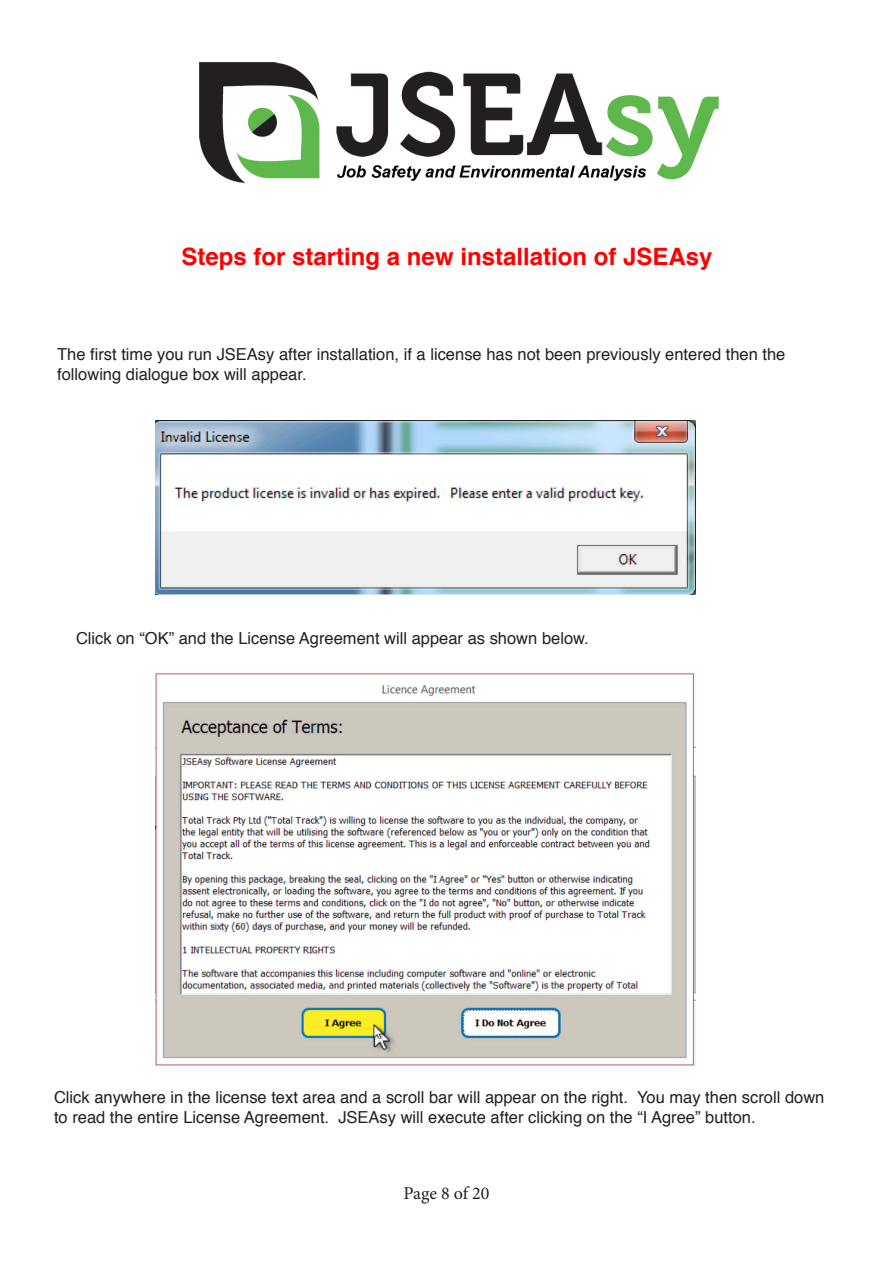
<style>
.page{position:relative;width:893px;height:1263px;background:#fff}
.page>*{position:absolute;margin:0;border:0;box-sizing:border-box;transform-origin:0 0}
.TOC_1{font:700 24px "Helvetica";color:#f00}
.t1{font:18px "Minion Pro";letter-spacing:-.01em;color:#231f20}
.Normal_1{font:16.5px/19.8px "Helvetica";color:#231f20}
</style>
<div class="page">
<img style="left:199px;top:62px;width:520px;height:122px">
<img style="left:155px;top:420px;width:540px;height:175px">
<img style="left:155px;top:673px;width:540px;height:393px">
<p class="TOC_1" style="left:182px;top:237px;width:532px">Steps for starting a new installation of JSEAsy</p>
<p class="Normal_1" style="left:57px;top:345px;width:730px">The first time you run JSEAsy after installation, if a license has not been previously entered then the following dialogue box will appear.</p>
<p class="Normal_1" style="left:76px;top:629px;width:514px">Click on “OK” and the License Agreement will appear as shown below.</p>
<p class="Normal_1" style="left:54px;top:1088px;width:772px">Click anywhere in the license text area and a scroll bar will appear on the right. You may then scroll down to read the entire License Agreement. JSEAsy will execute after clicking on the “I Agree” button.</p>
<p class="t1" style="left:403px;top:1181px;width:87px">Page 8 of 20</p>
</div>
